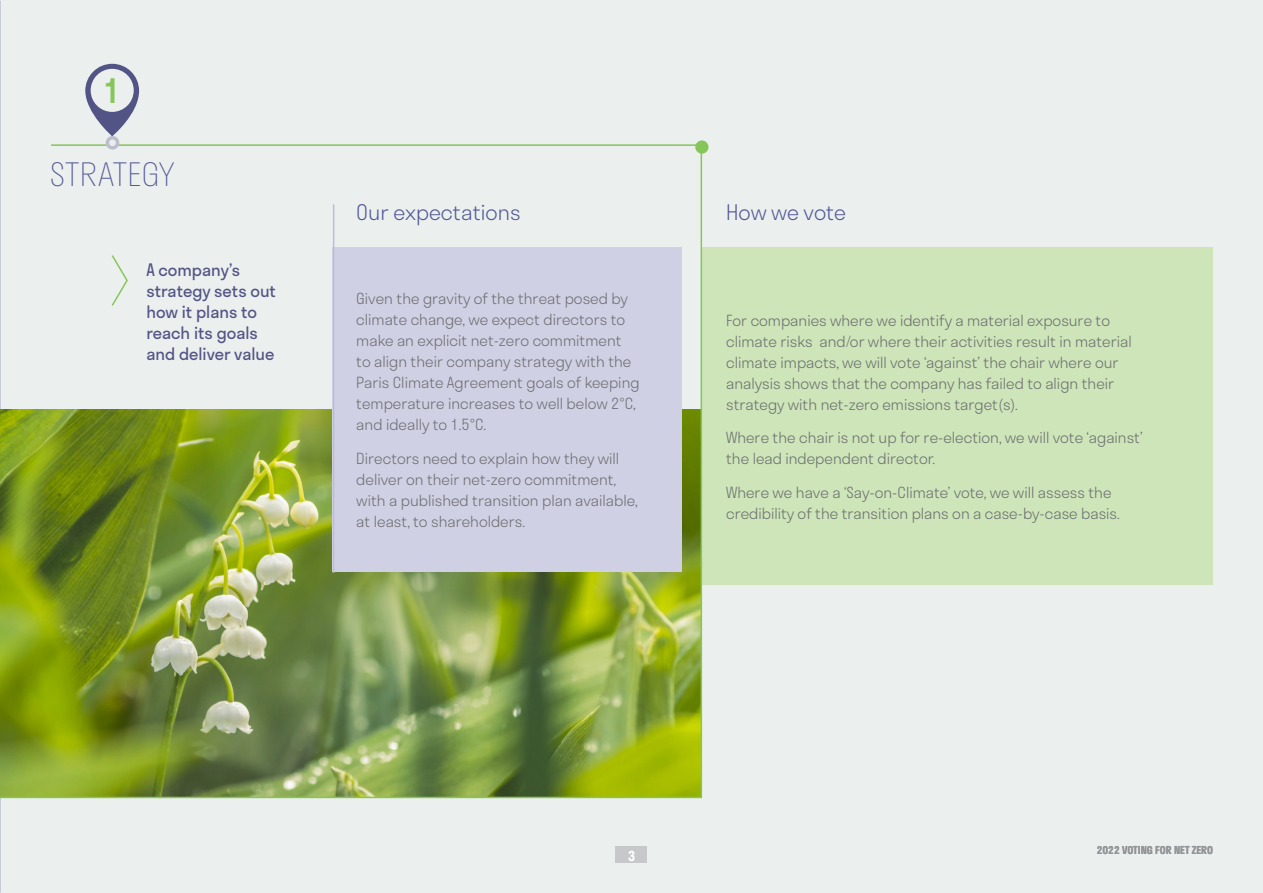
<style>
.page{position:relative;width:1263px;height:893px;background:#ebefed}
.page>*{position:absolute;margin:0;border:0;box-sizing:border-box;transform-origin:0 0}
.LIGHT_HEADER{font:500 33px "Stratos";color:#86c659}
.t1{font:200 31.5px "Stratos";letter-spacing:.01em;color:#535897}
.Header_light{font:300 21px "Stratos";color:#535897}
.BODY_9_14_black{font:16.5px/21px "Stratos";color:#535486}
.BODY_10_14_LIGHT{font:300 15px/21px "Stratos";color:#6c6d70}
.t2{font:600 13.5px "Stratos";color:#fff}
.LEFT_FOOTER_GREY{font:600 10.5px "Stratos";color:#939598}
</style>
<div class="page">
<div style="left:615px;top:847px;width:32px;height:16px;background:#c7c8ca"></div>
<div style="left:701px;top:248px;width:512px;height:337px;background:#cde5b8"></div>
<svg style="left:0;top:0;width:1px;height:893px"></svg>
<svg style="left:111px;top:255px;width:17px;height:51px"></svg>
<img style="left:0;top:410px;width:701px;height:387px">
<hr style="left:0;top:797px;width:702px;height:1px;background:#86c659">
<hr style="left:51px;top:144px;width:648px;height:2px;background:#86c659">
<div style="left:695px;top:140px;width:13px;height:14px;background:#86c659;border-radius:50%"></div>
<svg style="left:85px;top:64px;width:54px;height:86px"></svg>
<div style="left:333px;top:248px;width:349px;height:324px;background:#d0d0e4"></div>
<hr style="left:333px;top:204px;width:1px;height:369px;background:#bcbdd8">
<hr style="left:701px;top:147px;width:1px;height:650px;background:#86c659">
<p class="LIGHT_HEADER" style="left:103px;top:65px;width:20px">1</p>
<p class="t1" style="left:50px;top:150px;width:126px">STRATEGY</p>
<p class="BODY_9_14_black" style="left:146px;top:259px;width:131px">A company’s strategy sets out how it plans to reach its goals and deliver value</p>
<p class="Header_light" style="left:356px;top:195px;width:166px">Our expectations</p>
<p class="BODY_10_14_LIGHT" style="left:356px;top:288px;width:285px">Given the gravity of the threat posed by climate change, we expect directors to make an explicit net-zero commitment to align their company strategy with the Paris Climate Agreement goals of keeping temperature increases to well below 2°C, and ideally to 1.5°C.</p>
<p class="BODY_10_14_LIGHT" style="left:356px;top:447px;width:283px">Directors need to explain how they will deliver on their net-zero commitment, with a published transition plan available, at least, to shareholders.</p>
<p class="Header_light" style="left:726px;top:195px;width:122px">How we vote</p>
<p class="BODY_10_14_LIGHT" style="left:726px;top:309px;width:407px">For companies where we identify a material exposure to climate risks and/or where their activities result in material climate impacts, we will vote ‘against’ the chair where our analysis shows that the company has failed to align their strategy with net-zero emissions target(s).</p>
<p class="BODY_10_14_LIGHT" style="left:726px;top:427px;width:418px">Where the chair is not up for re-election, we will vote ‘against’ the lead independent director.</p>
<p class="BODY_10_14_LIGHT" style="left:726px;top:481px;width:395px">Where we have a ‘Say-on-Climate’ vote, we will assess the credibility of the transition plans on a case-by-case basis.</p>
<p class="t2" style="left:628px;top:845px;width:9px">3</p>
<p class="LEFT_FOOTER_GREY" style="left:1097px;top:842px;width:118px">2022 VOTING FOR NET ZERO</p>
</div>
